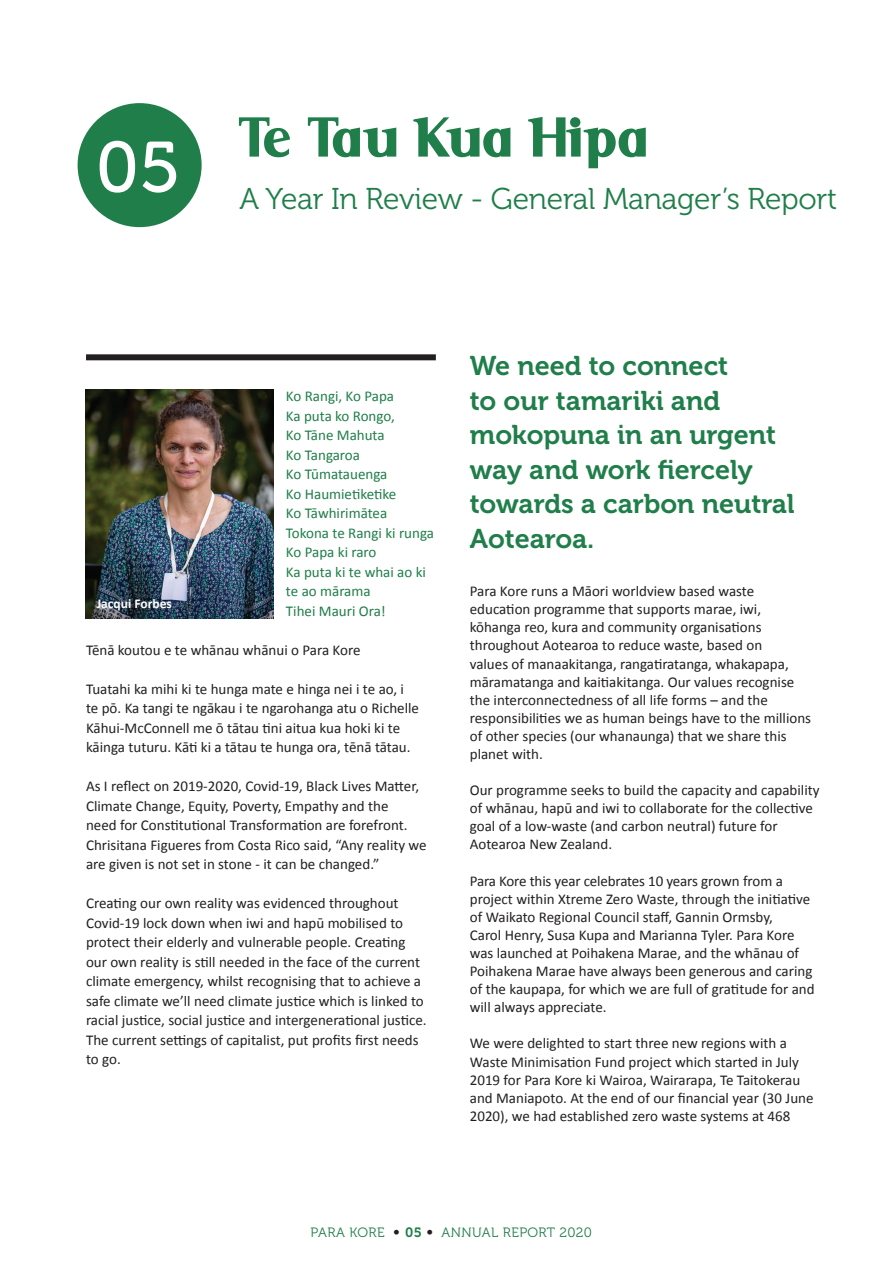
<style>
.page{position:relative;width:893px;height:1263px;background:#fff}
.page>*{position:absolute;margin:0;border:0;box-sizing:border-box;transform-origin:0 0}
.t1{font:71.1px "Museo 500";color:#fff}
.t2{font:900 61.5px "Serif";letter-spacing:.05em;color:#1f7e49}
.t3{font:30px "Museo 300";letter-spacing:-.01em;color:#1f7e49}
.t4{font:27px/34.5px "Museo 700";color:#1f7e49}
.t5{font:15px/18.1px "Calibri";color:#231f20}
.t6{font:15px/19.5px "Calibri";color:#1f7e49}
.t7{font:13.5px "Museo 300";letter-spacing:.025em;color:#1f7e49}
.t8{font:700 13.5px "Calibri";color:#fff}
.s1{font-family:"Helvetica Neue LT Pro";font-weight:900;color:#231f20}
.s2{font-family:"Museo 700"}
</style>
<div class="page">
<img style="left:85px;top:390px;width:188px;height:229px">
<div style="left:86px;top:354px;width:350px;height:6px;background:#231f20"></div>
<div style="left:78px;top:103px;width:124px;height:124px;background:#1f7e49;border-radius:50%"></div>
<h1 class="t1" style="left:96px;top:128px;width:86px">05</h1>
<h2 class="t2" style="left:239px;top:103px;width:408px">Te Tau Kua Hipa</h2>
<h3 class="t3" style="left:239px;top:183px;width:599px">A Year In Review - General Manager’s Report</h3>
<p class="t6" style="left:286px;top:386px;width:150px">Ko Rangi, Ko Papa<br>Ka puta ko Rongo,<br>Ko Tāne Mahuta<br>Ko Tangaroa<br>Ko Tūmatauenga<br>Ko Haumietiketike<br>Ko Tāwhirimātea<br>Tokona te Rangi ki runga<br>Ko Papa ki raro<br>Ka puta ki te whai ao ki te ao mārama<br>Tihei Mauri Ora!</p>
<p class="t5" style="left:86px;top:641px;width:276px">Tēnā koutou e te whānau whānui o Para Kore</p>
<p class="t5" style="left:86px;top:679px;width:335px;line-height:19.5px">Tuatahi ka mihi ki te hunga mate e hinga nei i te ao, i te pō. Ka tangi te ngākau i te ngarohanga atu o Richelle Kāhui-McConnell me ō tātau tini aitua kua hoki ki te kāinga tuturu. Kāti ki a tātau te hunga ora, tēnā tātau.</p>
<p class="t5" style="left:86px;top:776px;width:342px;line-height:19.5px">As I reflect on 2019-2020, Covid-19, Black Lives Matter, Climate Change, Equity, Poverty, Empathy and the<br>need for Constitutional Transformation are forefront.<br>Chrisitana Figueres from Costa Rico said, “Any reality we are given is not set in stone - it can be changed.”</p>
<p class="t5" style="left:86px;top:893px;width:342px;line-height:19.5px">Creating our own reality was evidenced throughout Covid-19 lock down when iwi and hapū mobilised to protect their elderly and vulnerable people. Creating our own reality is still needed in the face of the current climate emergency, whilst recognising that to achieve a safe climate we’ll need climate justice which is linked to racial justice, social justice and intergenerational justice.<br>The current settings of capitalist, put profits first needs to go.</p>
<p class="t8" style="left:97px;top:595px;width:77px">Jacqui Forbes</p>
<h3 class="t4" style="left:470px;top:349px;width:326px">We need to connect<br>to our tamariki and mokopuna in an urgent way and work fiercely towards a carbon neutral<br>Aotearoa.</h3>
<p class="t5" style="left:470px;top:582px;width:343px">Para Kore runs a Māori worldview based waste education programme that supports marae, iwi, kōhanga reo, kura and community organisations throughout Aotearoa to reduce waste, based on<br>values of manaakitanga, rangatiratanga, whakapapa, māramatanga and kaitiakitanga. Our values recognise the interconnectedness of all life forms – and the responsibilities we as human beings have to the millions of other species (our whanaunga) that we share this planet with.</p>
<p class="t5" style="left:470px;top:781px;width:351px">Our programme seeks to build the capacity and capability of whānau, hapū and iwi to collaborate for the collective goal of a low-waste (and carbon neutral) future for Aotearoa New Zealand.</p>
<p class="t5" style="left:470px;top:872px;width:346px">Para Kore this year celebrates 10 years grown from a project within Xtreme Zero Waste, through the initiative of Waikato Regional Council staff, Gannin Ormsby,<br>Carol Henry, Susa Kupa and Marianna Tyler. Para Kore was launched at Poihakena Marae, and the whānau of Poihakena Marae have always been generous and caring of the kaupapa, for which we are full of gratitude for and will always appreciate.</p>
<p class="t5" style="left:470px;top:1034px;width:345px">We were delighted to start three new regions with a Waste Minimisation Fund project which started in July 2019 for Para Kore ki Wairoa, Wairarapa, Te Taitokerau and Maniapoto. At the end of our financial year (30 June 2020), we had established zero waste systems at 468</p>
<p class="t7" style="left:311px;top:1225px;width:18px">Para</p>
<p class="t7" style="left:349px;top:1225px;width:244px">Kore <span class="s1">•</span> <span class="s2">05</span> <span class="s1">•</span> ANNUAL REPORT 2020</p>
</div>
